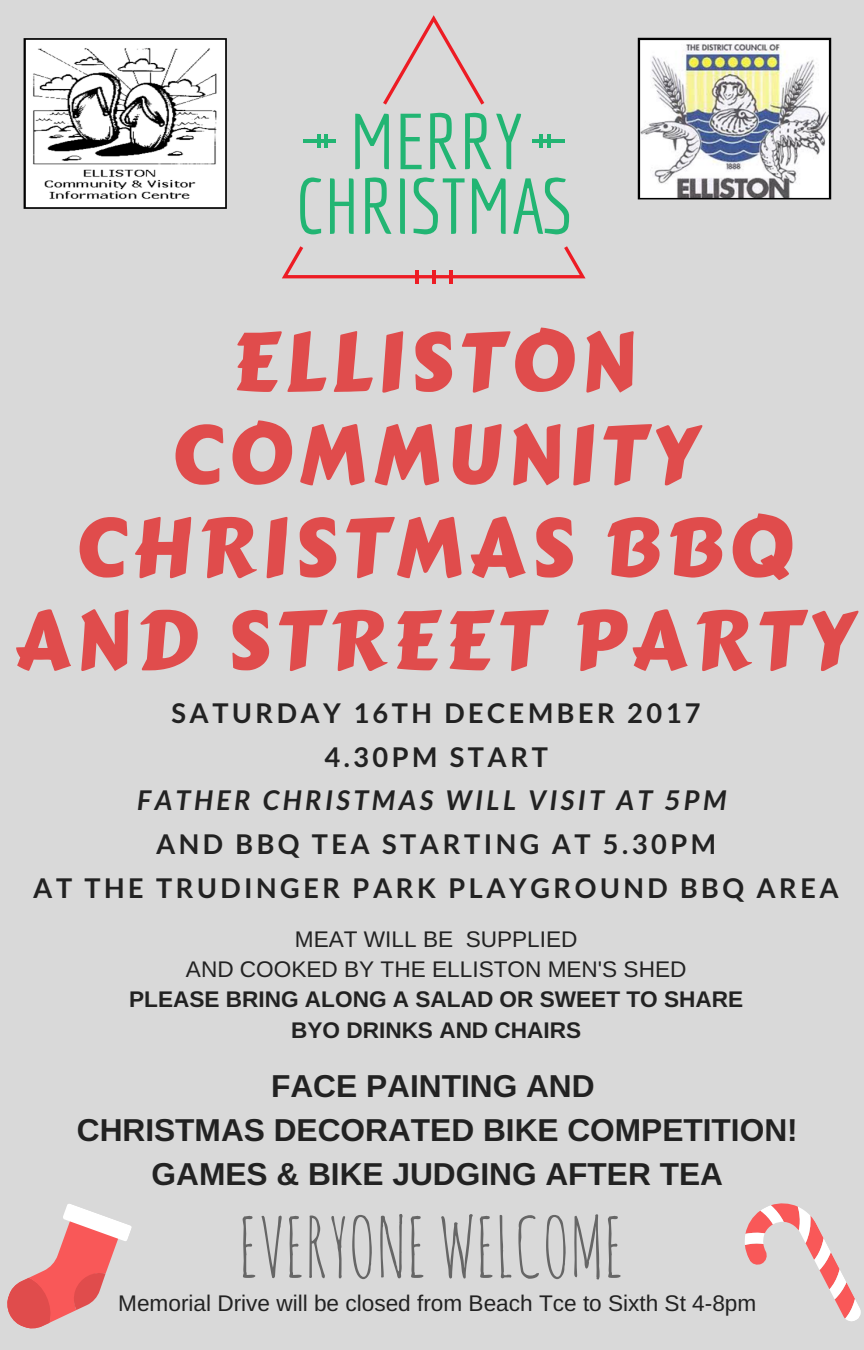
<style>
.page{position:relative;width:864px;height:1350px;background:#d9d9d9}
.page>*{position:absolute;margin:0;border:0;box-sizing:border-box;transform-origin:0 0}
.t1{font:81.45px/92.7px "Carter One";letter-spacing:.07em;color:#e04c4c;text-align:center}
.t2{font:81.45px "Amatic SC";color:#666}
.t3{font:700 31.72px/43.9px "Arimo";color:#222;text-align:center}
.t4{font:700 27.22px/43.9px "Lato";letter-spacing:.13em;color:#222;text-align:center}
.t5{font:italic 700 27.22px "Lato";letter-spacing:.13em;color:#222}
.t6{font:22.72px/30.4px "Arimo";color:#222;text-align:center}
.t7{font:700 22.72px/30.4px "Arimo";color:#222;text-align:center}
</style>
<div class="page">
<svg style="left:7px;top:1204px;width:125px;height:125px"></svg>
<svg style="left:745px;top:1203px;width:116px;height:119px"></svg>
<img style="left:24px;top:38px;width:203px;height:171px">
<img style="left:638px;top:37px;width:194px;height:163px">
<svg style="left:355px;top:114px;width:34px;height:55px"></svg>
<svg style="left:401px;top:114px;width:21px;height:55px"></svg>
<svg style="left:430px;top:113px;width:26px;height:56px"></svg>
<svg style="left:465px;top:113px;width:56px;height:56px"></svg>
<svg style="left:300px;top:177px;width:21px;height:57px"></svg>
<svg style="left:330px;top:178px;width:24px;height:56px"></svg>
<svg style="left:365px;top:177px;width:26px;height:57px"></svg>
<svg style="left:400px;top:178px;width:5px;height:56px"></svg>
<svg style="left:414px;top:177px;width:51px;height:57px"></svg>
<svg style="left:472px;top:178px;width:34px;height:56px"></svg>
<svg style="left:513px;top:177px;width:56px;height:57px"></svg>
<hr style="left:303px;top:139px;width:32px;height:4px;background:#22b573">
<hr style="left:533px;top:139px;width:32px;height:4px;background:#22b573">
<hr style="left:317px;top:134px;width:4px;height:14px;background:#22b573">
<hr style="left:325px;top:134px;width:3px;height:14px;background:#22b573">
<hr style="left:540px;top:134px;width:3px;height:14px;background:#22b573">
<hr style="left:547px;top:134px;width:3px;height:14px;background:#22b573">
<svg style="left:383px;top:15px;width:101px;height:90px"></svg>
<svg style="left:282px;top:246px;width:304px;height:37px"></svg>
<h1 class="t1" style="left:14px;top:316px;width:839px">ELLISTON<br>COMMUNITY<br>CHRISTMAS BBQ<br>AND STREET PARTY</h1>
<p class="t4" style="left:172px;top:690px;width:531px">SATURDAY 16TH DECEMBER 2017<br>4.30PM START</p>
<p class="t5" style="left:137px;top:784px;width:591px">FATHER CHRISTMAS WILL VISIT AT 5PM</p>
<p class="t4" style="left:33px;top:822px;width:807px">AND BBQ TEA STARTING AT 5.30PM<br>AT THE TRUDINGER PARK PLAYGROUND BBQ AREA</p>
<p class="t6" style="left:186px;top:924px;width:502px">MEAT WILL BE SUPPLIED<br>AND COOKED BY THE ELLISTON MEN'S SHED</p>
<p class="t7" style="left:129px;top:984px;width:616px">PLEASE BRING ALONG A SALAD OR SWEET TO SHARE<br>BYO DRINKS AND CHAIRS</p>
<h2 class="t3" style="left:77px;top:1064px;width:722px">FACE PAINTING AND<br>CHRISTMAS DECORATED BIKE COMPETITION!<br>GAMES &amp; BIKE JUDGING AFTER TEA</h2>
<h1 class="t2" style="left:239px;top:1195px;width:387px">EVERYONE WELCOME</h1>
<p class="t6" style="left:118px;top:1288px;width:640px">Memorial Drive will be closed from Beach Tce to Sixth St 4-8pm</p>
</div>
